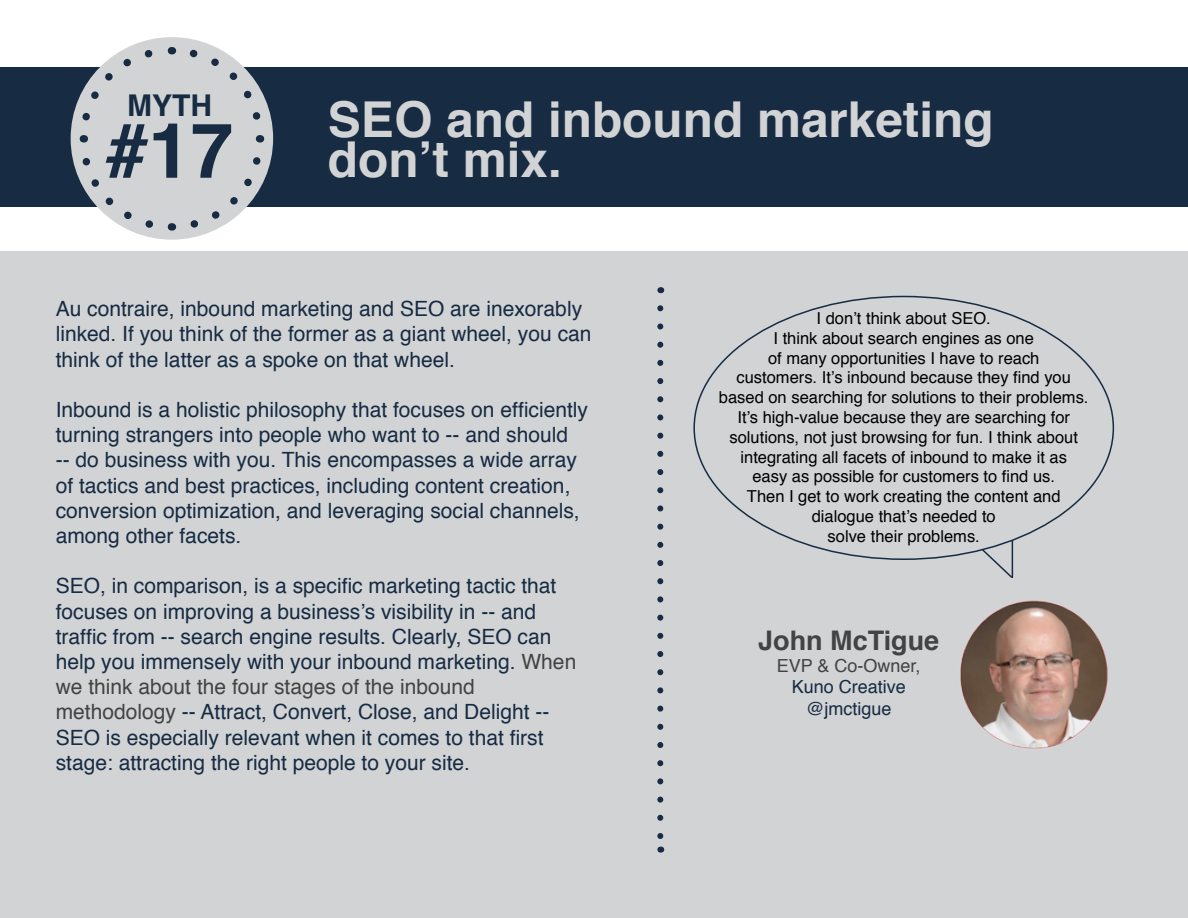
<style>
.page{position:relative;width:1188px;height:918px;background:#fff}
.page>*{position:absolute;margin:0;border:0;box-sizing:border-box;transform-origin:0 0}
.t1{font:700 76.5px "Helvetica";color:#172b43}
.t2{font:700 49.5px/40.5px "Helvetica";color:#d1d3d4}
.t3{font:700 30px "Helvetica";color:#172b43}
.t4{font:700 27px "Helvetica";color:#434343}
.t5{font:21px/25.2px "Helvetica";color:#172b43}
.t6{font:18px/21.6px "Helvetica";color:#172b43;text-align:center}
.t7{font:18px "Helvetica";color:#434343}
.t8{font:16.5px/19.8px "Helvetica";color:#000;text-align:center}
.s1{color:#434343}
</style>
<div class="page">
<div style="left:0;top:251px;width:1187px;height:667px;background:#d1d3d4"></div>
<div style="left:0;top:67px;width:1187px;height:140px;background:#172b43"></div>
<div style="left:71px;top:37px;width:202px;height:203px;background:#d1d3d4;border-radius:50%"></div>
<svg style="left:190px;top:135px;width:77px;height:98px"></svg>
<svg style="left:171px;top:43px;width:95px;height:77px"></svg>
<svg style="left:76px;top:45px;width:77px;height:98px"></svg>
<svg style="left:77px;top:158px;width:95px;height:77px"></svg>
<svg style="left:657px;top:308px;width:6px;height:531px"></svg>
<svg style="left:980px;top:547px;width:34px;height:31px"></svg>
<hr style="left:1012px;top:541px;width:1px;height:37px;background:#172b43">
<img style="left:960px;top:600px;width:148px;height:149px">
<h3 class="t3" style="left:127px;top:81px;width:86px">MYTH</h3>
<h1 class="t1" style="left:106px;top:89px;width:129px">#17</h1>
<h2 class="t2" style="left:328px;top:100px;width:667px">SEO and inbound marketing don’t mix.</h2>
<p class="t5" style="left:56px;top:297px;width:537px">Au contraire, inbound marketing and SEO are inexorably linked. If you think of the former as a giant wheel, you can think of the latter as a spoke on that wheel.</p>
<p class="t5" style="left:56px;top:398px;width:534px">Inbound is a holistic philosophy that focuses on efficiently turning strangers into people who want to -- and should<br>-- do business with you. This encompasses a wide array of tactics and best practices, including content creation, conversion optimization, and leveraging social channels, among other facets.</p>
<p class="t5" style="left:56px;top:574px;width:522px">SEO, in comparison, is a specific marketing tactic that focuses on improving a business’s visibility in -- and traffic from -- search engine results. Clearly, SEO can help you immensely with your inbound marketing. <span class="s1">When we think about the four stages of the inbound methodology</span> -- Attract, Convert, Close, and Delight -- SEO is especially relevant when it comes to that first stage: attracting the right people to your site.</p>
<p class="t8" style="left:719px;top:309px;width:371px">I don’t think about SEO.<br>I think about search engines as one<br>of many opportunities I have to reach<br>customers. It’s inbound because they find you based on searching for solutions to their problems.<br>It’s high-value because they are searching for solutions, not just browsing for fun. I think about integrating all facets of inbound to make it as<br>easy as possible for customers to find us.<br>Then I get to work creating the content and dialogue that’s needed to<br>solve their problems.</p>
<p class="t4" style="left:758px;top:619px;width:183px">John McTigue</p>
<p class="t7" style="left:777px;top:651px;width:145px">EVP &amp; Co-Owner,</p>
<p class="t6" style="left:792px;top:677px;width:116px">Kuno Creative @jmctigue</p>
</div>
